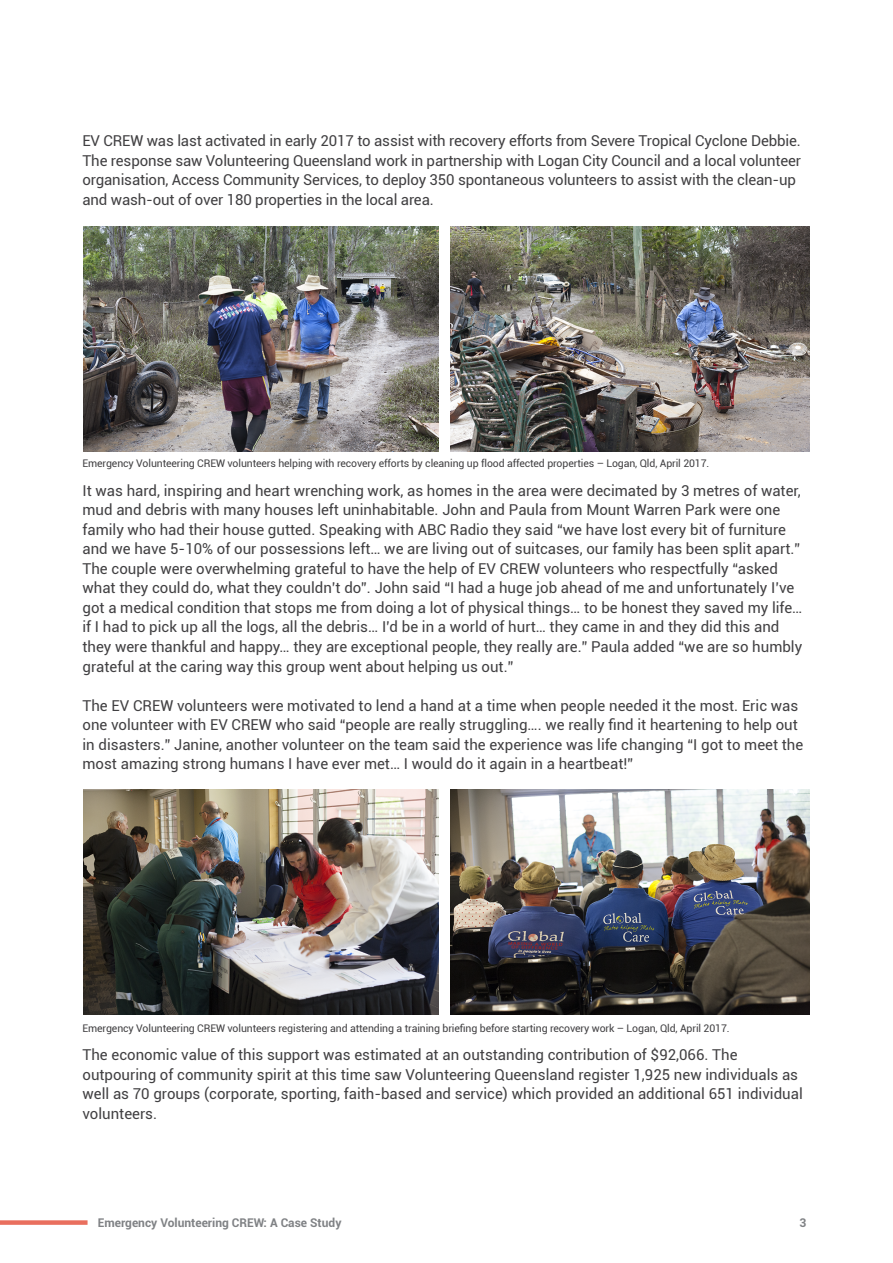
<style>
.page{position:relative;width:893px;height:1263px;background:#fff}
.page>*{position:absolute;margin:0;border:0;box-sizing:border-box;transform-origin:0 0}
.Body_copy{font:15px/19.5px "Roboto";color:#414042}
.t1{font:700 12px "Roboto";color:#808285}
.Body_copy-2{font:10.5px "Roboto";letter-spacing:-.01em;color:#414042}
</style>
<div class="page">
<div style="left:0;top:1220px;width:88px;height:5px;background:#e96f5e"></div>
<img style="left:83px;top:227px;width:356px;height:225px">
<img style="left:451px;top:226px;width:358px;height:226px">
<img style="left:83px;top:789px;width:356px;height:225px">
<img style="left:451px;top:789px;width:358px;height:225px">
<p class="Body_copy" style="left:82px;top:131px;width:720px">EV CREW was last activated in early 2017 to assist with recovery efforts from Severe Tropical Cyclone Debbie.<br>The response saw Volunteering Queensland work in partnership with Logan City Council and a local volunteer organisation, Access Community Services, to deploy 350 spontaneous volunteers to assist with the clean-up and wash-out of over 180 properties in the local area.</p>
<p class="Body_copy-2" style="left:82px;top:456px;width:628px">Emergency Volunteering CREW volunteers helping with recovery efforts by cleaning up flood affected properties – Logan, Qld, April 2017.</p>
<p class="Body_copy" style="left:82px;top:480px;width:721px">It was hard, inspiring and heart wrenching work, as homes in the area were decimated by 3 metres of water, mud and debris with many houses left uninhabitable. John and Paula from Mount Warren Park were one family who had their house gutted. Speaking with ABC Radio they said “we have lost every bit of furniture and we have 5-10% of our possessions left… we are living out of suitcases, our family has been split apart.” The couple were overwhelming grateful to have the help of EV CREW volunteers who respectfully “asked what they could do, what they couldn’t do”. John said “I had a huge job ahead of me and unfortunately I’ve got a medical condition that stops me from doing a lot of physical things… to be honest they saved my life… if I had to pick up all the logs, all the debris… I’d be in a world of hurt… they came in and they did this and they were thankful and happy… they are exceptional people, they really are.” Paula added “we are so humbly grateful at the caring way this group went about helping us out.”</p>
<p class="Body_copy" style="left:82px;top:695px;width:722px">The EV CREW volunteers were motivated to lend a hand at a time when people needed it the most. Eric was one volunteer with EV CREW who said “people are really struggling…. we really find it heartening to help out in disasters.” Janine, another volunteer on the team said the experience was life changing “I got to meet the most amazing strong humans I have ever met… I would do it again in a heartbeat!”</p>
<p class="Body_copy-2" style="left:82px;top:1020px;width:649px">Emergency Volunteering CREW volunteers registering and attending a training briefing before starting recovery work – Logan, Qld, April 2017.</p>
<p class="Body_copy" style="left:82px;top:1044px;width:722px">The economic value of this support was estimated at an outstanding contribution of $92,066. The outpouring of community spirit at this time saw Volunteering Queensland register 1,925 new individuals as well as 70 groups (corporate, sporting, faith-based and service) which provided an additional 651 individual volunteers.</p>
<p class="t1" style="left:98px;top:1214px;width:245px">Emergency Volunteering CREW: A Case Study</p>
<p class="t1" style="left:800px;top:1214px;width:8px">3</p>
</div>
